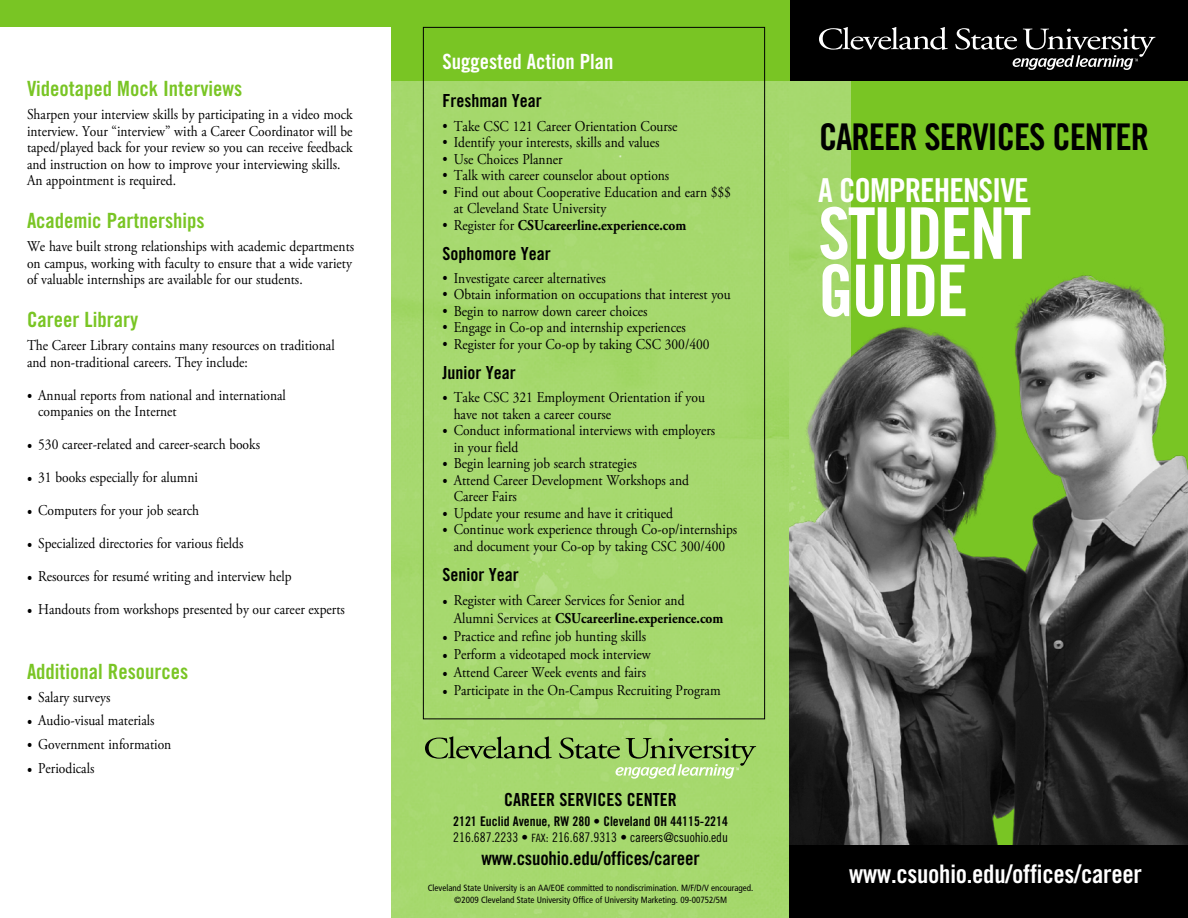
<style>
.page{position:relative;width:1188px;height:918px;background:#fff}
.page>*{position:absolute;margin:0;border:0;box-sizing:border-box;transform-origin:0 0}
.t1{font:71.4px/57.3px "Trade Gothic LT Std Bd Cn 20";letter-spacing:-.03em;color:#fff}
.t2{font:36.9px "Trade Gothic LT Std Bd Cn 20";color:#000}
.t3{font:33px "Trade Gothic LT Std Bd Cn 20";letter-spacing:-.03em;color:#fff}
.t4{font:25.5px "Trade Gothic LT Std Bd Cn 20";letter-spacing:-.01em;color:#fff}
.t5{font:21px "Trade Gothic LT Std Bd Cn 20";color:#79c524}
.t6{font:21px "Trade Gothic LT Std Bd Cn 20";color:#fff}
.t7{font:19.05px "Trade Gothic LT Std Bd Cn 20";letter-spacing:-.01em;color:#000}
.t8{font:18px "Trade Gothic LT Std Bd Cn 20";color:#000}
.t9{font:15px/16.5px "Adobe Garamond Pro";color:#000;scale:.9 1}
.t10{font:700 15px "Adobe Garamond Pro";color:#000;scale:.9 1}
.t11{font:13.35px "Trade Gothic LT Std Cn 18";letter-spacing:-.005em;color:#000}
.t12{font:13.35px "Trade Gothic LT Std Bd Cn 20";color:#000}
.t13{font:condensed 9px/12px "Frutiger";color:#000;text-align:center}
.s1{font-weight:400}
.s2{font-weight:700}
.s3{font-size:11.4px}
</style>
<div class="page">
<div style="left:392px;top:81px;width:398px;height:837px;background:#a6d86e"></div>
<div style="left:790px;top:0;width:398px;height:918px;background:#79c524"></div>
<div style="left:790px;top:81px;width:60px;height:181px;background:#a6d86d"></div>
<div style="left:790px;top:0;width:398px;height:81px;background:#000"></div>
<svg style="left:819px;top:27px;width:129px;height:23px"></svg>
<svg style="left:955px;top:28px;width:201px;height:42px"></svg>
<img style="left:790px;top:262px;width:398px;height:583px">
<div style="left:790px;top:845px;width:398px;height:73px;background:#000"></div>
<div style="left:392px;top:0;width:398px;height:81px;background:#79c524"></div>
<svg style="left:425px;top:736px;width:127px;height:23px;background:#7fa654"></svg>
<svg style="left:559px;top:738px;width:197px;height:41px;background:#98c16b"></svg>
<div style="left:0;top:0;width:392px;height:27px;background:#79c524"></div>
<h3 class="t5" style="left:27px;top:76px;width:217px">Videotaped Mock Interviews</h3>
<p class="t9" style="left:27px;top:107px;width:363px">Sharpen your interview skills by participating in a video mock interview. Your “interview” with a Career Coordinator will be taped/played back for your review so you can receive feedback and instruction on how to improve your interviewing skills.<br>An appointment is required.</p>
<h3 class="t5" style="left:27px;top:208px;width:179px">Academic Partnerships</h3>
<p class="t9" style="left:27px;top:239px;width:365px">We have built strong relationships with academic departments on campus, working with faculty to ensure that a wide variety of valuable internships are available for our students.</p>
<h3 class="t5" style="left:27px;top:307px;width:113px">Career Library</h3>
<p class="t9" style="left:27px;top:338px;width:343px">The Career Library contains many resources on traditional and non-traditional careers. They include:</p>
<p class="t9" style="left:38px;top:387px;width:277px;text-indent:-11px">• Annual reports from national and international companies on the Internet</p>
<p class="t9" style="left:27px;top:437px;width:260px">• 530 career-related and career-search books</p>
<p class="t9" style="left:27px;top:470px;width:191px">• 31 books especially for alumni</p>
<p class="t9" style="left:27px;top:503px;width:193px">• Computers for your job search</p>
<p class="t9" style="left:27px;top:536px;width:242px">• Specialized directories for various fields</p>
<p class="t9" style="left:27px;top:569px;width:295px">• Resources for resumé writing and interview help</p>
<p class="t9" style="left:27px;top:602px;width:355px">• Handouts from workshops presented by our career experts</p>
<h3 class="t5" style="left:27px;top:659px;width:163px">Additional Resources</h3>
<p class="t9" style="left:27px;top:690px;width:94px">• Salary surveys</p>
<p class="t9" style="left:27px;top:713px;width:143px">• Audio-visual materials</p>
<p class="t9" style="left:27px;top:736px;width:162px">• Government information</p>
<p class="t9" style="left:27px;top:761px;width:76px">• Periodicals</p>
<h3 class="t6" style="left:442px;top:49px;width:173px">Suggested Action Plan</h3>
<p class="t8" style="left:442px;top:90px;width:101px">Freshman Year</p>
<p class="t9" style="left:442px;top:118px;width:263px">• Take CSC 121 Career Orientation Course</p>
<p class="t9" style="left:442px;top:135px;width:243px">• Identify your interests, skills and values</p>
<p class="t9" style="left:442px;top:151px;width:135px">• Use Choices Planner</p>
<p class="t9" style="left:442px;top:168px;width:254px">• Talk with career counselor about options</p>
<p class="t9" style="left:454px;top:184px;width:310px;text-indent:-11px">• Find out about Cooperative Education and earn $$$ at Cleveland State University</p>
<p class="t10" style="left:442px;top:216px;width:272px"><span class="s1">• Register for</span> CSUcareerline.experience.com</p>
<p class="t8" style="left:442px;top:242px;width:110px">Sophomore Year</p>
<p class="t9" style="left:442px;top:270px;width:183px">• Investigate career alternatives</p>
<p class="t9" style="left:442px;top:287px;width:322px">• Obtain information on occupations that interest you</p>
<p class="t9" style="left:443px;top:303px;width:229px">• Begin to narrow down career choices</p>
<p class="t9" style="left:443px;top:320px;width:272px">• Engage in Co-op and internship experiences</p>
<p class="t9" style="left:443px;top:336px;width:298px">• Register for your Co-op by taking CSC 300/400</p>
<p class="t8" style="left:442px;top:362px;width:75px">Junior Year</p>
<p class="t9" style="left:454px;top:390px;width:281px;text-indent:-11px">• Take CSC 321 Employment Orientation if you have not taken a career course</p>
<p class="t9" style="left:454px;top:423px;width:292px;text-indent:-11px">• Conduct informational interviews with employers in your field</p>
<p class="t9" style="left:443px;top:456px;width:217px">• Begin learning job search strategies</p>
<p class="t9" style="left:454px;top:472px;width:263px;text-indent:-11px">• Attend Career Development Workshops and<br>Career Fairs</p>
<p class="t9" style="left:443px;top:505px;width:258px">• Update your resume and have it critiqued</p>
<p class="t9" style="left:443px;top:522px;width:329px;text-align:center">• Continue work experience through Co-op/internships and document your Co-op by taking CSC 300/400</p>
<p class="t8" style="left:442px;top:563px;width:78px">Senior Year</p>
<p class="t9" style="left:454px;top:592px;width:301px;line-height:18px;text-indent:-11px">• Register with Career Services for Senior and<br>Alumni Services at <span class="s2">CSUcareerline.experience.com</span></p>
<p class="t9" style="left:442px;top:629px;width:228px">• Practice and refine job hunting skills</p>
<p class="t9" style="left:442px;top:647px;width:233px">• Perform a videotaped mock interview</p>
<p class="t9" style="left:442px;top:665px;width:228px">• Attend Career Week events and fairs</p>
<p class="t9" style="left:442px;top:683px;width:311px">• Participate in the On-Campus Recruiting Program</p>
<p class="t8" style="left:504px;top:789px;width:174px">CAREER SERVICES CENTER</p>
<p class="t12" style="left:453px;top:813px;width:276px">2121 Euclid Avenue, RW 280 • Cleveland OH 44115-2214</p>
<p class="t11" style="left:453px;top:830px;width:276px">216.687.2233 • <span class="s3">FAX</span>: 216.687.9313 • careers@csuohio.edu</p>
<p class="t7" style="left:482px;top:847px;width:220px">www.csuohio.edu/offices/career</p>
<p class="t13" style="left:428px;top:882px;width:327px">Cleveland State University is an AA/EOE committed to nondiscrimination. M/F/D/V encouraged. ©2009 Cleveland State University Office of University Marketing. 09-00752/5M</p>
<h2 class="t2" style="left:819px;top:115px;width:35px">Career</h2>
<h2 class="t2" style="left:925px;top:115px;width:31px">Services</h2>
<h2 class="t2" style="left:1052px;top:115px;width:34px">Center</h2>
<h3 class="t3" style="left:818px;top:170px;width:102px">A Comprehe</h3>
<h3 class="t3" style="left:963px;top:170px;width:64px">nsive</h3>
<h1 class="t1" style="left:818px;top:204px;width:152px">Student<br>Guide</h1>
<h3 class="t4" style="left:849px;top:859px;width:294px">www.csuohio.edu/offices/career</h3>
</div>
